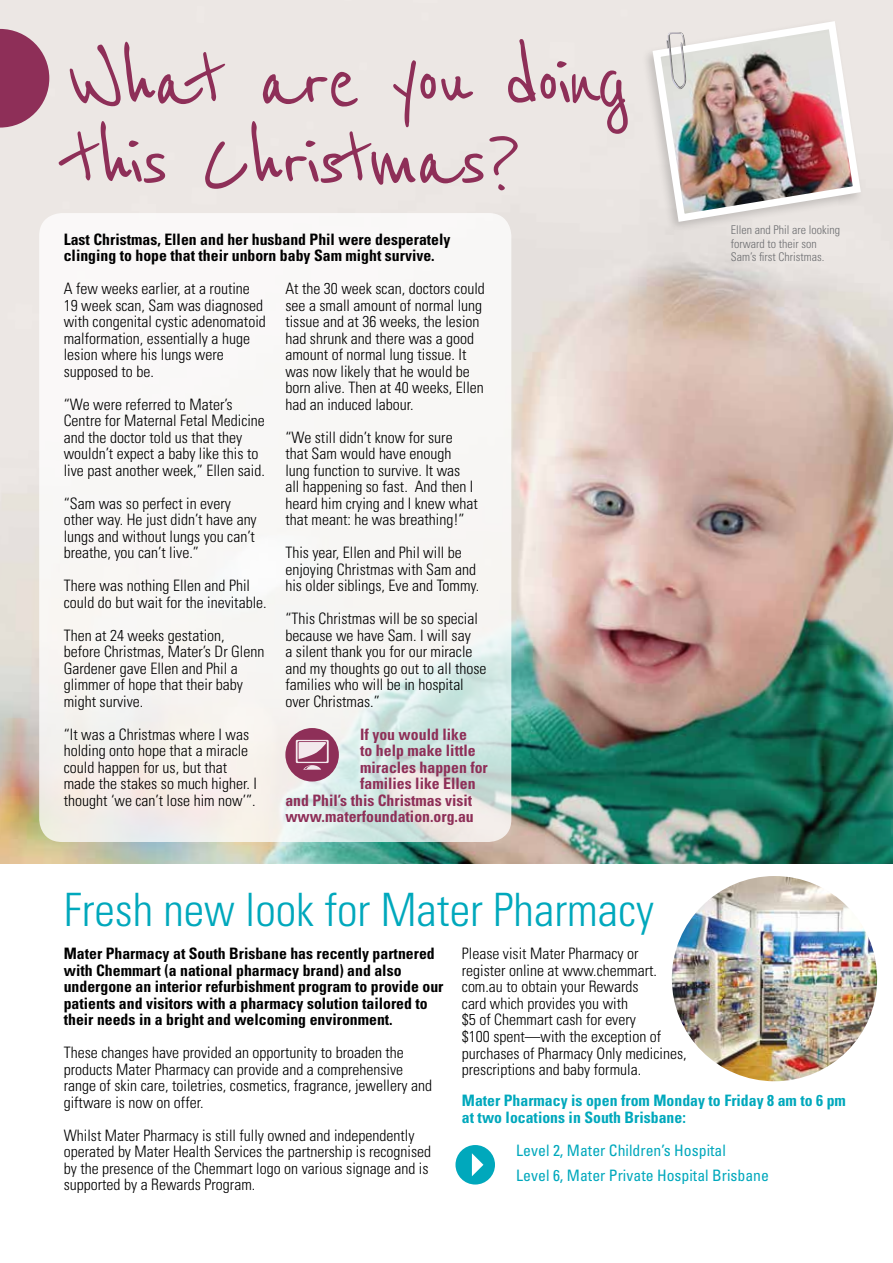
<style>
.page{position:relative;width:893px;height:1263px;background:#fff}
.page>*{position:absolute;margin:0;border:0;box-sizing:border-box;transform-origin:0 0}
.t1{font:98.1px/79.3px "Reenie Beanie";letter-spacing:-.05em;color:#8e2f58}
.t2{font:300 condensed 46.05px "Univers";color:#00a8bc}
.t3{font:300 condensed 15.75px/16.5px "Univers";color:#000}
.t4{font:700 condensed 15.75px/16.5px "Univers";color:#000}
.t5{font:700 condensed 15.75px "Univers";color:#8e2f58}
.t6{font:700 condensed 15.75px/16.5px "Univers";color:#00a8bc}
.t7{font:condensed 15.75px/25.5px "Univers";color:#00a8bc}
.t8{font:300 condensed 12px/13.5px "Univers";color:#6d6e71}
</style>
<div class="page">
<img style="left:0;top:0;width:893px;height:863px">
<svg style="left:0;top:29px;width:49px;height:99px;background:#a25675"></svg>
<svg style="left:39px;top:213px;width:472px;height:629px;fill:#f8f7f5"></svg>
<div style="left:641px;top:18px;width:223px;height:216px;background:#eae5e2"></div>
<svg style="left:648px;top:17px;width:217px;height:209px"></svg>
<img style="left:657px;top:25px;width:200px;height:193px">
<img style="left:672px;top:876px;width:205px;height:205px;border-radius:103px">
<svg style="left:455px;top:1145px;width:40px;height:39px"></svg>
<div style="left:285px;top:728px;width:54px;height:53px;background:#8e2f58;border-radius:50%"></div>
<svg style="left:296px;top:740px;width:33px;height:30px"></svg>
<h1 class="t1" style="left:70px;top:44px;width:561px">What are you doing this Christmas?</h1>
<p class="t4" style="left:64px;top:231px;width:388px">Last Christmas, Ellen and her husband Phil were desperately clinging to hope that their unborn baby Sam might survive.</p>
<p class="t3" style="left:64px;top:280px;width:204px">A few weeks earlier, at a routine<br>19 week scan, Sam was diagnosed with congenital cystic adenomatoid malformation, essentially a huge lesion where his lungs were supposed to be.</p>
<p class="t3" style="left:64px;top:396px;width:203px">“We were referred to Mater’s Centre for Maternal Fetal Medicine and the doctor told us that they wouldn’t expect a baby like this to live past another week,” Ellen said.</p>
<p class="t3" style="left:64px;top:495px;width:194px">“Sam was so perfect in every other way. He just didn’t have any lungs and without lungs you can’t breathe, you can’t live.”</p>
<p class="t3" style="left:64px;top:577px;width:204px">There was nothing Ellen and Phil could do but wait for the inevitable.</p>
<p class="t3" style="left:64px;top:627px;width:202px">Then at 24 weeks gestation, before Christmas, Mater’s Dr Glenn<br>Gardener gave Ellen and Phil a glimmer of hope that their baby might survive.</p>
<p class="t3" style="left:64px;top:726px;width:195px">“It was a Christmas where I was holding onto hope that a miracle could happen for us, but that made the stakes so much higher. I thought ‘we can’t lose him now’”.</p>
<p class="t3" style="left:285px;top:280px;width:201px">At the 30 week scan, doctors could see a small amount of normal lung tissue and at 36 weeks, the lesion had shrunk and there was a good amount of normal lung tissue. It was now likely that he would be born alive. Then at 40 weeks, Ellen had an induced labour.</p>
<p class="t3" style="left:285px;top:429px;width:194px">“We still didn’t know for sure that Sam would have enough lung function to survive. It was all happening so fast. And then I heard him crying and I knew what that meant: he was breathing!”</p>
<p class="t3" style="left:285px;top:544px;width:195px">This year, Ellen and Phil will be enjoying Christmas with Sam and his older siblings, Eve and Tommy.</p>
<p class="t3" style="left:285px;top:610px;width:203px">“This Christmas will be so special because we have Sam. I will say<br>a silent thank you for our miracle and my thoughts go out to all those families who will be in hospital over Christmas.”</p>
<p class="t5" style="left:360px;top:725px;width:108px">If you would like</p>
<p class="t5" style="left:360px;top:741px;width:117px">to help make little</p>
<p class="t5" style="left:360px;top:758px;width:129px">miracles happen for</p>
<p class="t5" style="left:360px;top:774px;width:117px">families like Ellen</p>
<p class="t5" style="left:285px;top:791px;width:188px">and Phil’s this Christmas visit</p>
<p class="t5" style="left:285px;top:807px;width:190px">www.materfoundation.org.au</p>
<h2 class="t2" style="left:64px;top:882px;width:592px">Fresh new look for Mater Pharmacy</h2>
<p class="t8" style="left:731px;top:223px;width:111px">Ellen and Phil are looking forward to their son<br>Sam’s first Christmas.</p>
<p class="t4" style="left:64px;top:945px;width:381px">Mater Pharmacy at South Brisbane has recently partnered with Chemmart (a national pharmacy brand) and also undergone an interior refurbishment program to provide our patients and visitors with a pharmacy solution tailored to their needs in a bright and welcoming environment.</p>
<p class="t3" style="left:64px;top:1044px;width:370px">These changes have provided an opportunity to broaden the products Mater Pharmacy can provide and a comprehensive range of skin care, toiletries, cosmetics, fragrance, jewellery and giftware is now on offer.</p>
<p class="t3" style="left:64px;top:1127px;width:369px">Whilst Mater Pharmacy is still fully owned and independently operated by Mater Health Services the partnership is recognised by the presence of the Chemmart logo on various signage and is supported by a Rewards Program.</p>
<p class="t3" style="left:462px;top:945px;width:226px">Please visit Mater Pharmacy or<br>register online at www.chemmart. com.au to obtain your Rewards<br>card which provides you with<br>$5 of Chemmart cash for every<br>$100 spent—with the exception of purchases of Pharmacy Only medicines, prescriptions and baby formula.</p>
<p class="t6" style="left:462px;top:1092px;width:386px">Mater Pharmacy is open from Monday to Friday 8 am to 6 pm at two locations in South Brisbane:</p>
<p class="t7" style="left:516px;top:1137px;width:254px">Level 2, Mater Children’s Hospital<br>Level 6, Mater Private Hospital Brisbane</p>
</div>
